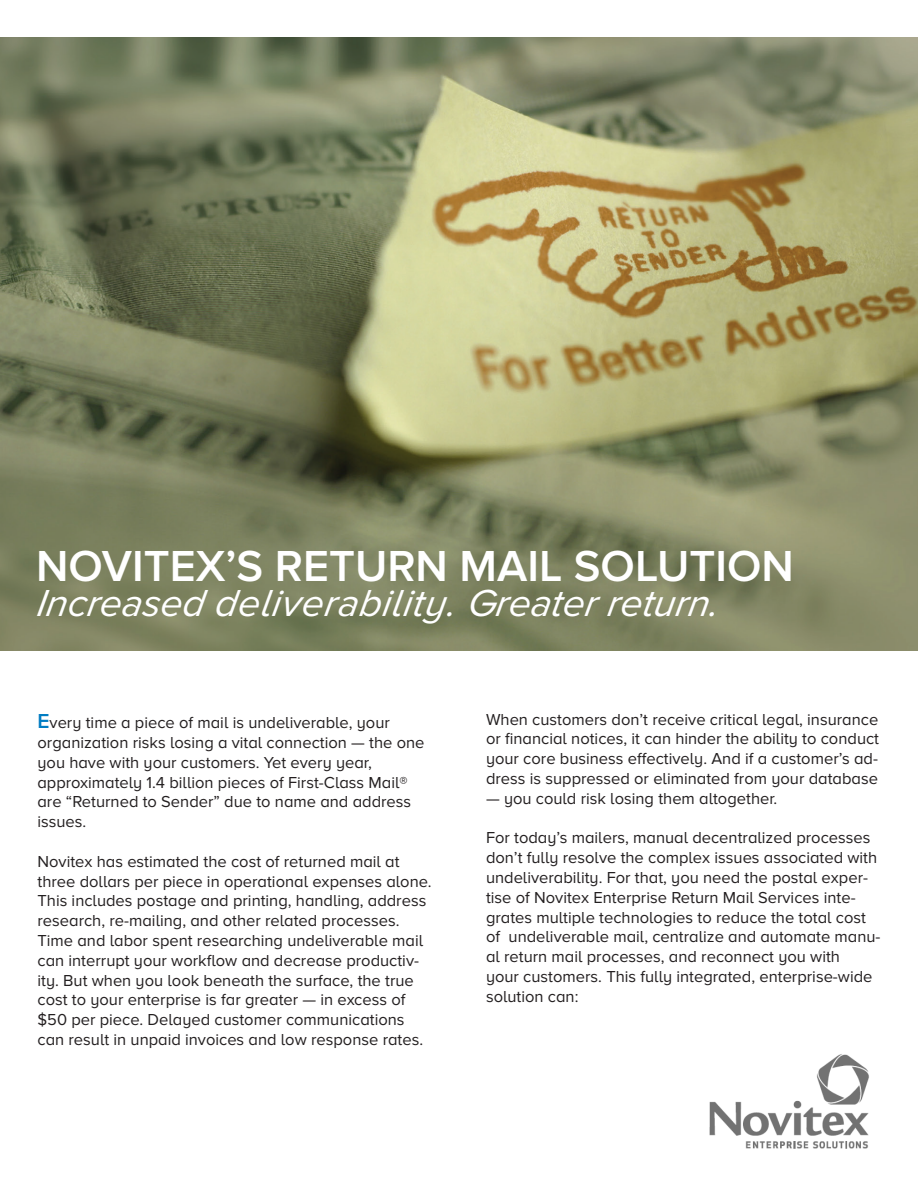
<style>
.page{position:relative;width:918px;height:1188px;background:#fff}
.page>*{position:absolute;margin:0;border:0;box-sizing:border-box;transform-origin:0 0}
.t1{font:600 45px "Proxima Nova A";color:#fff}
.t2{font:italic 39px "Proxima Nova A";color:#fff}
.t3{font:16.5px/19.8px "Proxima Nova A";color:#231f20}
.s1{font-weight:600;font-size:21px;color:#007cc2}
</style>
<div class="page">
<img style="left:0;top:38px;width:918px;height:612px">
<img style="left:709px;top:1054px;width:160px;height:95px">
<p class="t1" style="left:36px;top:540px;width:760px">NOVITEX’S RETURN MAIL SOLUTION</p>
<p class="t2" style="left:36px;top:581px;width:690px">Increased deliverability. Greater return.</p>
<p class="t3" style="left:38px;top:713px;width:354px"><span class="s1">E</span>very time a piece of mail is undeliverable, your</p>
<p class="t3" style="left:38px;top:733px;width:389px">organization risks losing a vital connection — the one you have with your customers. Yet every year,</p>
<p class="t3" style="left:38px;top:773px;width:375px">approximately 1.4 billion pieces of First-Class Mail® are “Returned to Sender” due to name and address issues.</p>
<p class="t3" style="left:38px;top:852px;width:396px">Novitex has estimated the cost of returned mail at three dollars per piece in operational expenses alone.<br>This includes postage and printing, handling, address research, re-mailing, and other related processes.<br>Time and labor spent researching undeliverable mail can interrupt your workflow and decrease productiv&shy;ity. But when you look beneath the surface, the true cost to your enterprise is far greater — in excess of $50 per piece. Delayed customer communications can result in unpaid invoices and low response rates.</p>
<p class="t3" style="left:486px;top:710px;width:395px;text-align:justify">When customers don’t receive critical legal, insurance or financial notices, it can hinder the ability to conduct your core business effectively. And if a customer’s ad&shy;dress is suppressed or eliminated from your database</p>
<p class="t3" style="left:486px;top:789px;width:293px">— you could risk losing them altogether.</p>
<p class="t3" style="left:486px;top:829px;width:396px">For today’s mailers, manual decentralized processes don’t fully resolve the complex issues associated with undeliverability. For that, you need the postal exper&shy;tise of Novitex Enterprise Return Mail Services inte&shy;grates multiple technologies to reduce the total cost of undeliverable mail, centralize and automate manu&shy;al return mail processes, and reconnect you with<br>your customers. This fully integrated, enterprise-wide solution can:</p>
</div>
